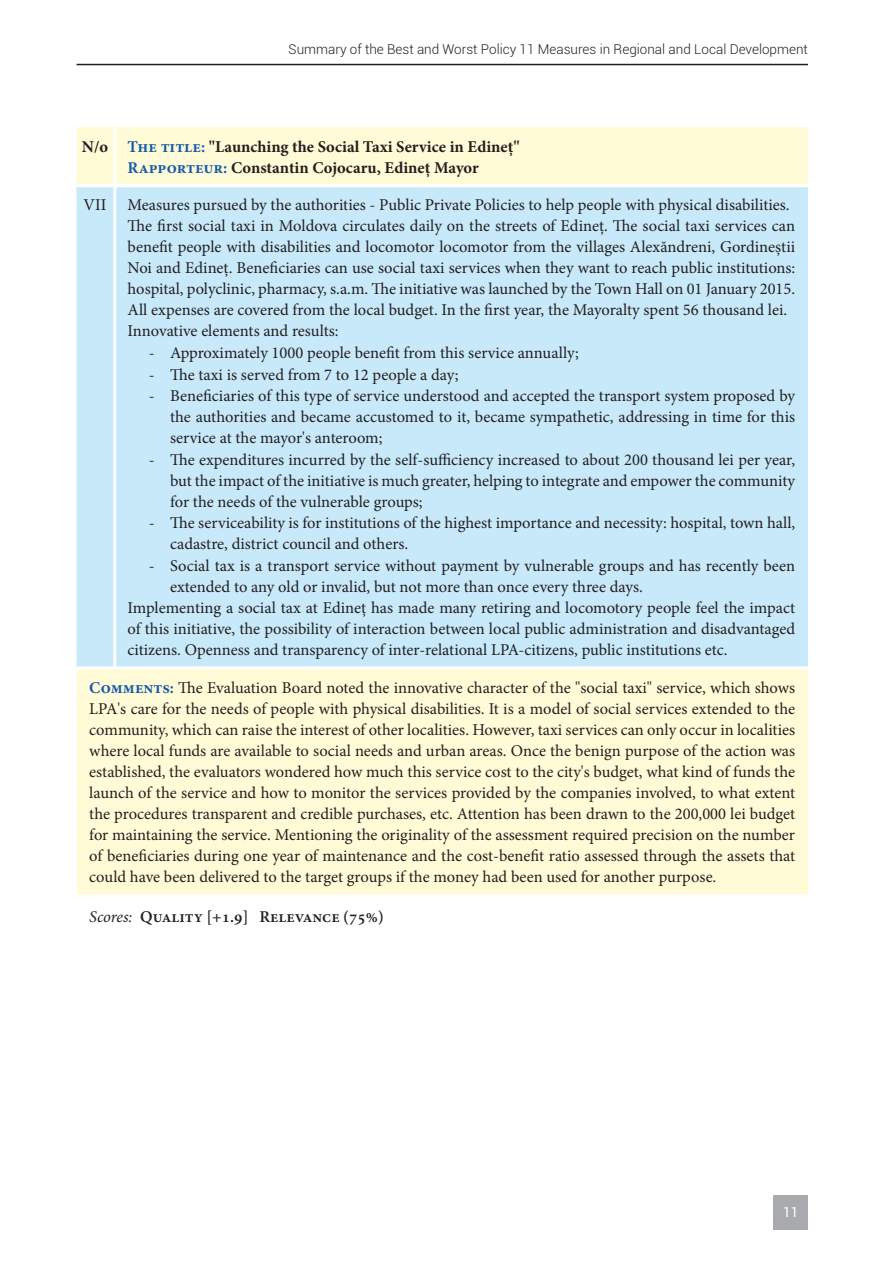
<style>
.page{position:relative;width:893px;height:1263px;background:#fff}
.page>*{position:absolute;margin:0;border:0;box-sizing:border-box;transform-origin:0 0}
.t1{font:16.5px/21px "Minion Pro";color:#231f20;text-align:justify}
.t2{font:700 16.5px/21px "Minion Pro";color:#231f20;text-align:center}
.t3{font:600 16.5px "Minion Pro";color:#231f20}
.t4{font:300 13.5px "Roboto";color:#231f20}
.t5{font:13.5px "Roboto";color:#fff}
.s1{color:#185baa}
.s2{font-weight:700;color:#185baa}
.s3{font-weight:400;font-style:italic}
</style>
<div class="page">
<div style="left:774px;top:1195px;width:34px;height:34px;background:#a8aaad"></div>
<hr style="left:77px;top:64px;width:731px;height:1px;background:#231f20">
<div style="left:77px;top:127px;width:731px;height:767px;background:#fffbd6"></div>
<div style="left:77px;top:187px;width:731px;height:479px;background:#c7e9f9"></div>
<hr style="left:113px;top:127px;width:3px;height:57px;background:#fff">
<hr style="left:77px;top:184px;width:38px;height:3px;background:#fff">
<hr style="left:115px;top:184px;width:693px;height:3px;background:#fff">
<hr style="left:113px;top:187px;width:3px;height:479px;background:#fff">
<hr style="left:77px;top:666px;width:38px;height:3px;background:#fff">
<hr style="left:115px;top:666px;width:693px;height:3px;background:#fff">
<p class="t4" style="left:288px;top:40px;width:521px">Summary of the Best and Worst Policy 11 Measures in Regional and Local Development</p>
<p class="t2" style="left:82px;top:136px;width:439px">N/o <span class="s1">The title:</span> "Launching the Social Taxi Service in Edineț"<br><span class="s1">Rapporteur:</span> Constantin Cojocaru, Edineț Mayor</p>
<p class="t1" style="left:84px;top:195px;width:24px">VII</p>
<p class="t1" style="left:128px;top:195px;width:669px;text-align:left">Measures pursued by the authorities - Public Private Policies to help people with physical disabilities.<br>The first social taxi in Moldova circulates daily on the streets of Edineț. The social taxi services can benefit people with disabilities and locomotor locomotor from the villages Alexăndreni, Gordineștii Noi and Edineț. Beneficiaries can use social taxi services when they want to reach public institutions: hospital, polyclinic, pharmacy, s.a.m. The initiative was launched by the Town Hall on 01 January 2015.<br>All expenses are covered from the local budget. In the first year, the Mayoralty spent 56 thousand lei.<br>Innovative elements and results:</p>
<p class="t1" style="left:149px;top:342px;width:432px">- Approximately 1000 people benefit from this service annually;</p>
<p class="t1" style="left:149px;top:364px;width:311px">- The taxi is served from 7 to 12 people a day;</p>
<p class="t1" style="left:170px;top:386px;width:627px;text-indent:-21px">- Beneficiaries of this type of service understood and accepted the transport system proposed by the authorities and became accustomed to it, became sympathetic, addressing in time for this service at the mayor's anteroom;</p>
<p class="t1" style="left:170px;top:449px;width:627px;text-indent:-21px">- The expenditures incurred by the self-sufficiency increased to about 200 thousand lei per year, but the impact of the initiative is much greater, helping to integrate and empower the community for the needs of the vulnerable groups;</p>
<p class="t1" style="left:170px;top:513px;width:627px;text-indent:-21px">- The serviceability is for institutions of the highest importance and necessity: hospital, town hall, cadastre, district council and others.</p>
<p class="t1" style="left:149px;top:555px;width:648px">- Social tax is a transport service without payment by vulnerable groups and has recently been</p>
<p class="t1" style="left:170px;top:576px;width:474px">extended to any old or invalid, but not more than once every three days.</p>
<p class="t1" style="left:128px;top:597px;width:669px">Implementing a social tax at Edineț has made many retiring and locomotory people feel the impact</p>
<p class="t1" style="left:128px;top:618px;width:669px">of this initiative, the possibility of interaction between local public administration and disadvantaged</p>
<p class="t1" style="left:128px;top:639px;width:602px">citizens. Openness and transparency of inter-relational LPA-citizens, public institutions etc.</p>
<p class="t1" style="left:89px;top:677px;width:707px"><span class="s2">Comments:</span> The Evaluation Board noted the innovative character of the "social taxi" service, which shows LPA's care for the needs of people with physical disabilities. It is a model of social services extended to the community, which can raise the interest of other localities. However, taxi services can only occur in localities where local funds are available to social needs and urban areas. Once the benign purpose of the action was established, the evaluators wondered how much this service cost to the city's budget, what kind of funds the launch of the service and how to monitor the services provided by the companies involved, to what extent the procedures transparent and credible purchases, etc. Attention has been drawn to the 200,000 lei budget for maintaining the service. Mentioning the originality of the assessment required precision on the number of beneficiaries during one year of maintenance and the cost-benefit ratio assessed through the assets that could have been delivered to the target groups if the money had been used for another purpose.</p>
<p class="t3" style="left:89px;top:905px;width:296px"><span class="s3">Scores:</span> Quality [+1.9] Relevance (75%)</p>
<p class="t5" style="left:783px;top:1202px;width:17px">11</p>
</div>
